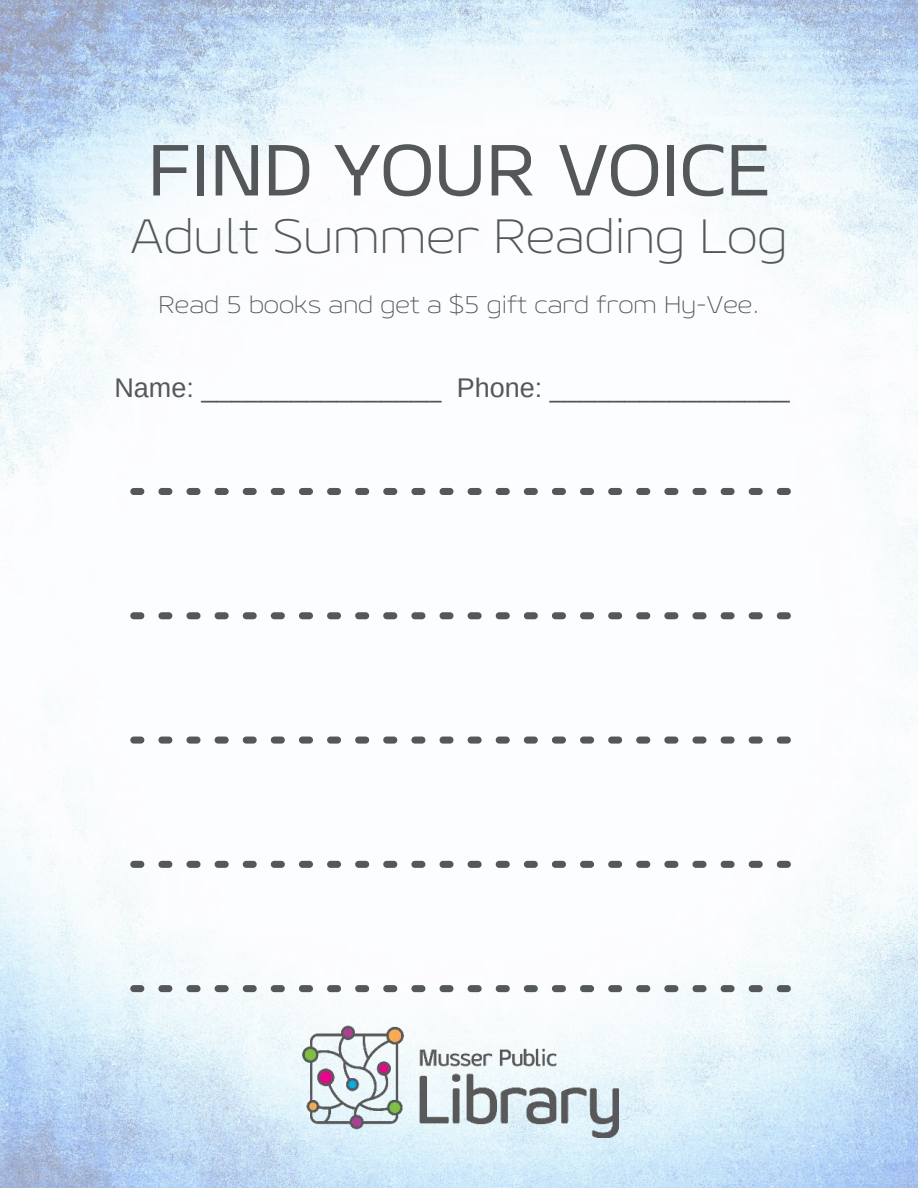
<style>
.page{position:relative;width:918px;height:1188px;background:#fff}
.page>*{position:absolute;margin:0;border:0;box-sizing:border-box;transform-origin:0 0}
.t1{font:72px "Geon Expanded";color:#54585a}
.t2{font:200 48px "Geon Expanded";color:#54585a}
.t3{font:27px "Arimo";color:#54585a}
.t4{font:200 24px "Geon Expanded";color:#54585a}
</style>
<div class="page">
<img style="left:0;top:0;width:918px;height:1188px">
<svg style="left:112px;top:405px;width:680px;height:587px"></svg>
<img style="left:300px;top:1025px;width:318px;height:112px">
<h1 class="t1" style="left:148px;top:123px;width:624px">FIND YOUR VOICE</h1>
<h2 class="t2" style="left:131px;top:205px;width:658px">Adult Summer Reading Log</h2>
<p class="t4" style="left:159px;top:289px;width:602px">Read 5 books and get a $5 gift card from Hy-Vee.</p>
<p class="t3" style="left:114px;top:371px;width:677px">Name: ________________ Phone: ________________</p>
</div>
